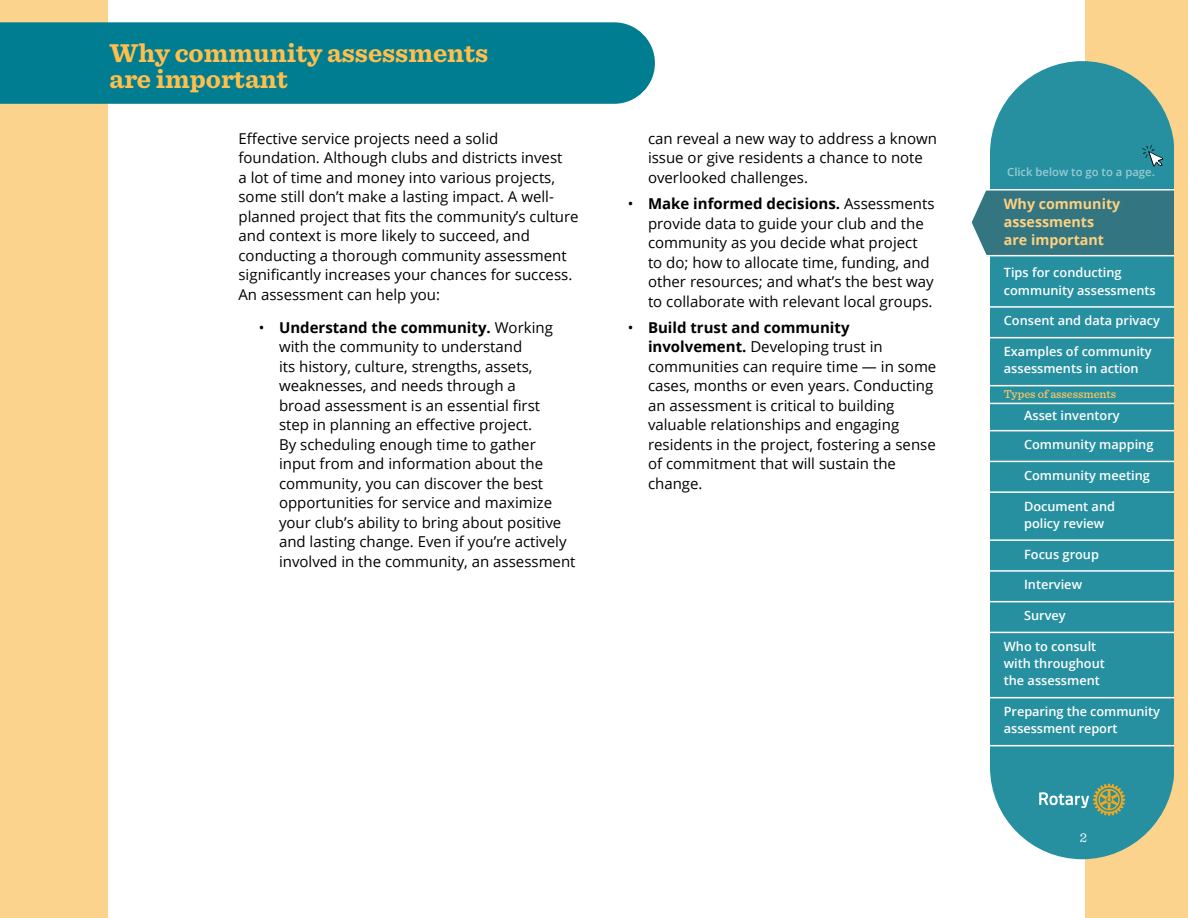
<style>
.page{position:relative;width:1188px;height:918px;background:#fff}
.page>*{position:absolute;margin:0;border:0;box-sizing:border-box;transform-origin:0 0}
.t1{font:700 27px/25.5px "Sentinel";color:#ffbf4d}
.t2{font:15px/19.5px "Open Sans";color:#000}
.t3{font:700 14.25px/18px "Open Sans";color:#ffd180}
.t4{font:13.5px "Sentinel";color:#fff}
.t5{font:600 12.75px/17.2px "Open Sans";color:#fff}
.t6{font:500 12px "Sentinel";color:#ffc866}
.t7{font:600 11.25px "Open Sans";color:#99cbd3}
.s1{font-weight:700}
</style>
<div class="page">
<div style="left:1085px;top:0;width:103px;height:918px;background:#fbd38d"></div>
<div style="left:990px;top:61px;width:184px;height:798px;background:#2690a1;border-radius:92px"></div>
<div style="left:957px;top:190px;width:230px;height:66px;background:#337681"></div>
<hr style="left:977px;top:255px;width:211px;height:1px;background:#fff">
<hr style="left:977px;top:306px;width:211px;height:2px;background:#fff">
<hr style="left:977px;top:337px;width:211px;height:1px;background:#fff">
<hr style="left:977px;top:385px;width:211px;height:1px;background:#fff">
<hr style="left:977px;top:403px;width:203px;height:1px;background:#fff">
<hr style="left:977px;top:430px;width:211px;height:1px;background:#fff">
<hr style="left:977px;top:461px;width:211px;height:1px;background:#fff">
<hr style="left:977px;top:491px;width:211px;height:2px;background:#fff">
<hr style="left:977px;top:539px;width:211px;height:2px;background:#fff">
<hr style="left:977px;top:570px;width:211px;height:2px;background:#fff">
<hr style="left:977px;top:601px;width:211px;height:1px;background:#fff">
<hr style="left:977px;top:632px;width:211px;height:1px;background:#fff">
<hr style="left:977px;top:697px;width:211px;height:1px;background:#fff">
<hr style="left:977px;top:745px;width:211px;height:1px;background:#fff">
<hr style="left:981px;top:189px;width:197px;height:1px;background:#fff">
<div style="left:1174px;top:0;width:14px;height:918px;background:#fbd38d"></div>
<svg style="left:1142px;top:145px;width:21px;height:22px"></svg>
<div style="left:0;top:0;width:107px;height:918px;background:#fbd38d"></div>
<svg style="left:957px;top:190px;width:30px;height:66px"></svg>
<svg style="left:1039px;top:784px;width:86px;height:32px"></svg>
<div style="left:0;top:22px;width:655px;height:82px;background:#007d90"></div>
<h1 class="t1" style="left:110px;top:39px;width:380px">Why community assessments are important</h1>
<p class="t2" style="left:238px;top:128px;width:342px">Effective service projects need a solid foundation. Although clubs and districts invest<br>a lot of time and money into various projects, some still don’t make a lasting impact. A well&shy;planned project that fits the community’s culture and context is more likely to succeed, and conducting a thorough community assessment significantly increases your chances for success.<br>An assessment can help you:</p>
<p class="t2" style="left:279px;top:317px;width:298px;text-indent:-20px">• <span class="s1">Understand the community.</span> Working with the community to understand<br>its history, culture, strengths, assets, weaknesses, and needs through a<br>broad assessment is an essential first<br>step in planning an effective project.<br>By scheduling enough time to gather input from and information about the community, you can discover the best opportunities for service and maximize your club’s ability to bring about positive and lasting change. Even if you’re actively involved in the community, an assessment</p>
<p class="t2" style="left:648px;top:128px;width:290px">can reveal a new way to address a known issue or give residents a chance to note overlooked challenges.</p>
<p class="t2" style="left:648px;top:193px;width:288px;text-indent:-20px">• <span class="s1">Make informed decisions.</span> Assessments provide data to guide your club and the community as you decide what project to do; how to allocate time, funding, and other resources; and what’s the best way to collaborate with relevant local groups.</p>
<p class="t2" style="left:648px;top:317px;width:290px;text-indent:-20px">• <span class="s1">Build trust and community involvement.</span> Developing trust in communities can require time — in some cases, months or even years. Conducting an assessment is critical to building valuable relationships and engaging residents in the project, fostering a sense of commitment that will sustain the change.</p>
<p class="t7" style="left:1007px;top:164px;width:149px">Click below to go to a page.</p>
<p class="t3" style="left:1004px;top:195px;width:118px">Why community assessments are important</p>
<p class="t5" style="left:1004px;top:264px;width:153px">Tips for conducting community assessments</p>
<p class="t5" style="left:1004px;top:312px;width:158px">Consent and data privacy</p>
<p class="t5" style="left:1004px;top:343px;width:149px">Examples of community assessments in action</p>
<p class="t6" style="left:1004px;top:385px;width:114px">Types of assessments</p>
<p class="t5" style="left:1024px;top:406px;width:97px">Asset inventory</p>
<p class="t5" style="left:1024px;top:436px;width:131px">Community mapping</p>
<p class="t5" style="left:1024px;top:466px;width:127px">Community meeting</p>
<p class="t5" style="left:1024px;top:497px;width:92px">Document and policy review</p>
<p class="t5" style="left:1024px;top:545px;width:76px">Focus group</p>
<p class="t5" style="left:1024px;top:576px;width:59px">Interview</p>
<p class="t5" style="left:1024px;top:607px;width:43px">Survey</p>
<p class="t5" style="left:1004px;top:637px;width:102px">Who to consult with throughout the assessment</p>
<p class="t5" style="left:1004px;top:703px;width:158px">Preparing the community assessment report</p>
<p class="t4" style="left:1080px;top:827px;width:9px">2</p>
</div>
